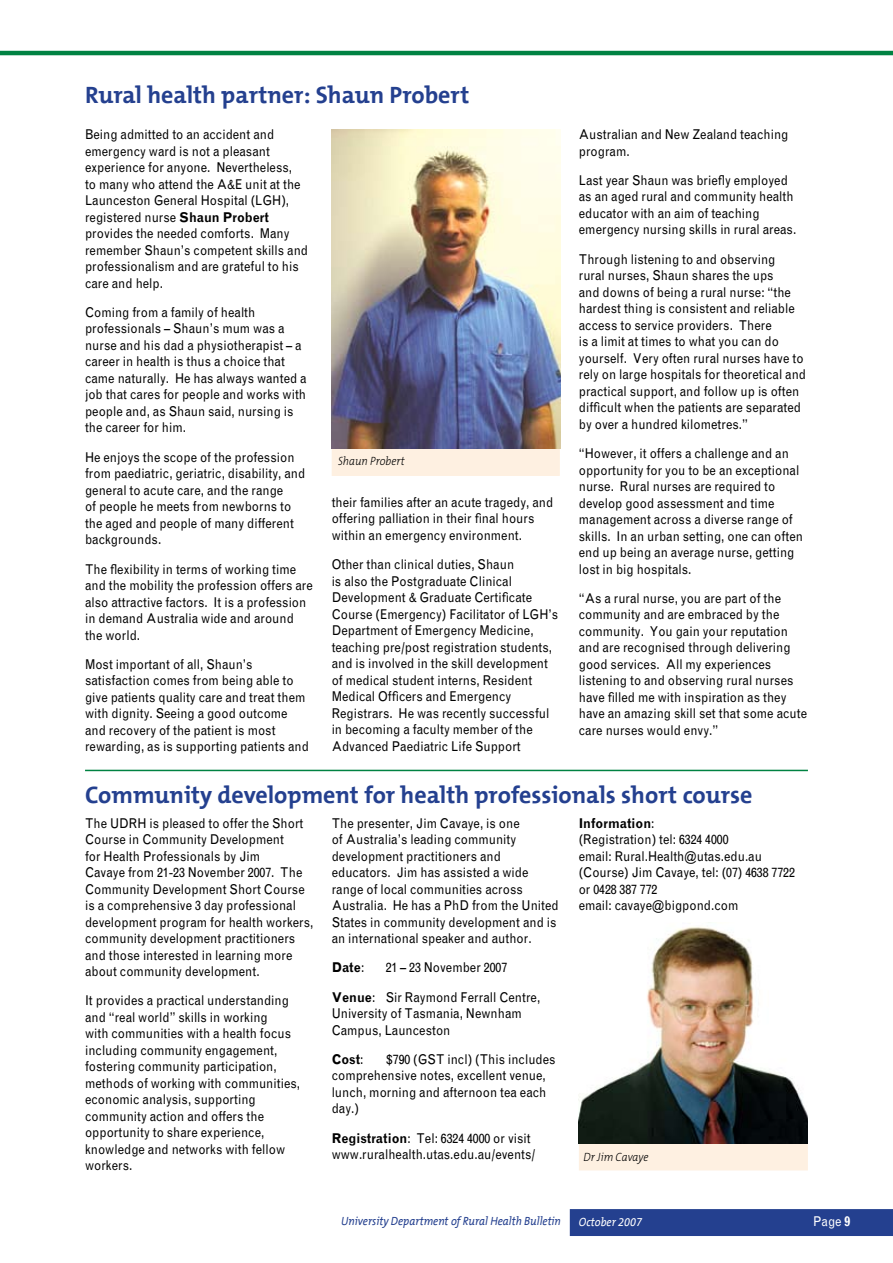
<style>
.page{position:relative;width:893px;height:1263px;background:#fff}
.page>*{position:absolute;margin:0;border:0;box-sizing:border-box;transform-origin:0 0}
.t1{font:700 24px "The Mix B7";color:#24408f}
.t2{font:13.5px/16.5px "Grotesque";color:#000;scale:.9 1}
.t3{font:700 13.5px "Grotesque";color:#000;scale:.9 1}
.t4{font:13.5px "Grotesque";color:#fff;scale:.9 1}
.t5{font:italic 12px "The Mix B5 Plain";color:#24408f;scale:.9 1}
.t6{font:italic 300 12px "The Mix B3";color:#000;scale:.9 1}
.t7{font:italic 12px "The Mix B5 Plain";color:#fff;scale:.9 1}
.s1{font-weight:700}
.s2{font-weight:400}
</style>
<div class="page">
<hr style="left:0;top:51px;width:893px;height:4px;background:#008242">
<hr style="left:85px;top:770px;width:723px;height:1px;background:#008242">
<div style="left:332px;top:449px;width:227px;height:26px;background:#fef0e1"></div>
<img style="left:332px;top:129px;width:229px;height:319px">
<div style="left:580px;top:1143px;width:227px;height:27px;background:#fef0e1"></div>
<img style="left:579px;top:926px;width:229px;height:217px">
<div style="left:570px;top:1209px;width:323px;height:27px;background:#24408f"></div>
<h1 class="t1" style="left:85px;top:82px;width:386px">Rural health partner: Shaun Probert</h1>
<p class="t2" style="left:85px;top:126px;width:249px">Being admitted to an accident and emergency ward is not a pleasant experience for anyone. Nevertheless,<br>to many who attend the A&amp;E unit at the Launceston General Hospital (LGH), registered nurse <span class="s1">Shaun Probert </span>provides the needed comforts. Many remember Shaun’s competent skills and professionalism and are grateful to his care and help.</p>
<p class="t2" style="left:85px;top:304px;width:248px">Coming from a family of health professionals – Shaun’s mum was a nurse and his dad a physiotherapist – a career in health is thus a choice that came naturally. He has always wanted a job that cares for people and works with people and, as Shaun said, nursing is the career for him.</p>
<p class="t2" style="left:85px;top:449px;width:246px">He enjoys the scope of the profession from paediatric, geriatric, disability, and general to acute care, and the range<br>of people he meets from newborns to the aged and people of many different backgrounds.</p>
<p class="t2" style="left:85px;top:561px;width:255px">The flexibility in terms of working time and the mobility the profession offers are also attractive factors. It is a profession in demand Australia wide and around the world.</p>
<p class="t2" style="left:85px;top:656px;width:250px">Most important of all, Shaun’s satisfaction comes from being able to give patients quality care and treat them with dignity. Seeing a good outcome and recovery of the patient is most rewarding, as is supporting patients and</p>
<p class="t6" style="left:338px;top:455px;width:75px">Shaun Probert</p>
<p class="t2" style="left:332px;top:494px;width:248px">their families after an acute tragedy, and offering palliation in their final hours within an emergency environment.</p>
<p class="t2" style="left:332px;top:556px;width:253px">Other than clinical duties, Shaun<br>is also the Postgraduate Clinical Development &amp; Graduate Certificate Course (Emergency) Facilitator of LGH’s Department of Emergency Medicine, teaching pre/post registration students, and is involved in the skill development of medical student interns, Resident Medical Officers and Emergency Registrars. He was recently successful in becoming a faculty member of the Advanced Paediatric Life Support</p>
<p class="t2" style="left:579px;top:126px;width:234px">Australian and New Zealand teaching program.</p>
<p class="t2" style="left:579px;top:172px;width:243px">Last year Shaun was briefly employed as an aged rural and community health educator with an aim of teaching emergency nursing skills in rural areas.</p>
<p class="t2" style="left:579px;top:251px;width:254px">Through listening to and observing<br>rural nurses, Shaun shares the ups<br>and downs of being a rural nurse: “the hardest thing is consistent and reliable access to service providers. There<br>is a limit at times to what you can do yourself. Very often rural nurses have to rely on large hospitals for theoretical and practical support, and follow up is often difficult when the patients are separated by over a hundred kilometres.”</p>
<p class="t2" style="left:579px;top:445px;width:251px">“However, it offers a challenge and an opportunity for you to be an exceptional nurse. Rural nurses are required to develop good assessment and time management across a diverse range of skills. In an urban setting, one can often end up being an average nurse, getting lost in big hospitals.</p>
<p class="t2" style="left:579px;top:590px;width:255px">“As a rural nurse, you are part of the community and are embraced by the community. You gain your reputation and are recognised through delivering good services. All my experiences listening to and observing rural nurses have filled me with inspiration as they have an amazing skill set that some acute care nurses would envy.”</p>
<h1 class="t1" style="left:85px;top:782px;width:669px">Community development for health professionals short course</h1>
<p class="t2" style="left:85px;top:815px;width:255px">The UDRH is pleased to offer the Short Course in Community Development<br>for Health Professionals by Jim<br>Cavaye from 21-23 November 2007. The Community Development Short Course is a comprehensive 3 day professional development program for health workers, community development practitioners and those interested in learning more about community development.</p>
<p class="t2" style="left:85px;top:992px;width:241px">It provides a practical understanding and “real world” skills in working<br>with communities with a health focus including community engagement, fostering community participation, methods of working with communities, economic analysis, supporting community action and offers the opportunity to share experience, knowledge and networks with fellow workers.</p>
<p class="t2" style="left:332px;top:815px;width:254px">The presenter, Jim Cavaye, is one<br>of Australia’s leading community development practitioners and educators. Jim has assisted a wide range of local communities across Australia. He has a PhD from the United States in community development and is an international speaker and author.</p>
<p class="t3" style="left:332px;top:960px;width:38px">Date<span class="s2">:</span></p>
<p class="t2" style="left:332px;top:953px;width:233px;line-height:29.2px;text-indent:54px">21 – 23 November 2007<br><span class="s1">Venue</span>: Sir Raymond Ferrall Centre,</p>
<p class="t2" style="left:332px;top:1005px;width:213px">University of Tasmania, Newnham<br>Campus, Launceston</p>
<p class="t3" style="left:332px;top:1051px;width:37px">Cost<span class="s2">:</span></p>
<p class="t2" style="left:332px;top:1051px;width:250px;text-indent:54px">$790 (GST incl) (This includes comprehensive notes, excellent venue, lunch, morning and afternoon tea each day.)</p>
<p class="t2" style="left:332px;top:1130px;width:228px"><span class="s1">Registration</span>: Tel: 6324 4000 or visit www.ruralhealth.utas.edu.au/events/</p>
<p class="t2" style="left:579px;top:815px;width:242px"><span class="s1">Information</span>:<br>(Registration) tel: 6324 4000<br>email: Rural.Health@utas.edu.au (Course) Jim Cavaye, tel: (07) 4638 7722 or 0428 387 772<br>email: cavaye@bigpond.com</p>
<p class="t6" style="left:584px;top:1150px;width:74px">Dr Jim Cavaye</p>
<p class="t5" style="left:341px;top:1215px;width:246px">University Department of Rural Health Bulletin</p>
<p class="t7" style="left:579px;top:1215px;width:72px">October 2007</p>
<p class="t4" style="left:813px;top:1213px;width:33px">Page</p>
</div>
